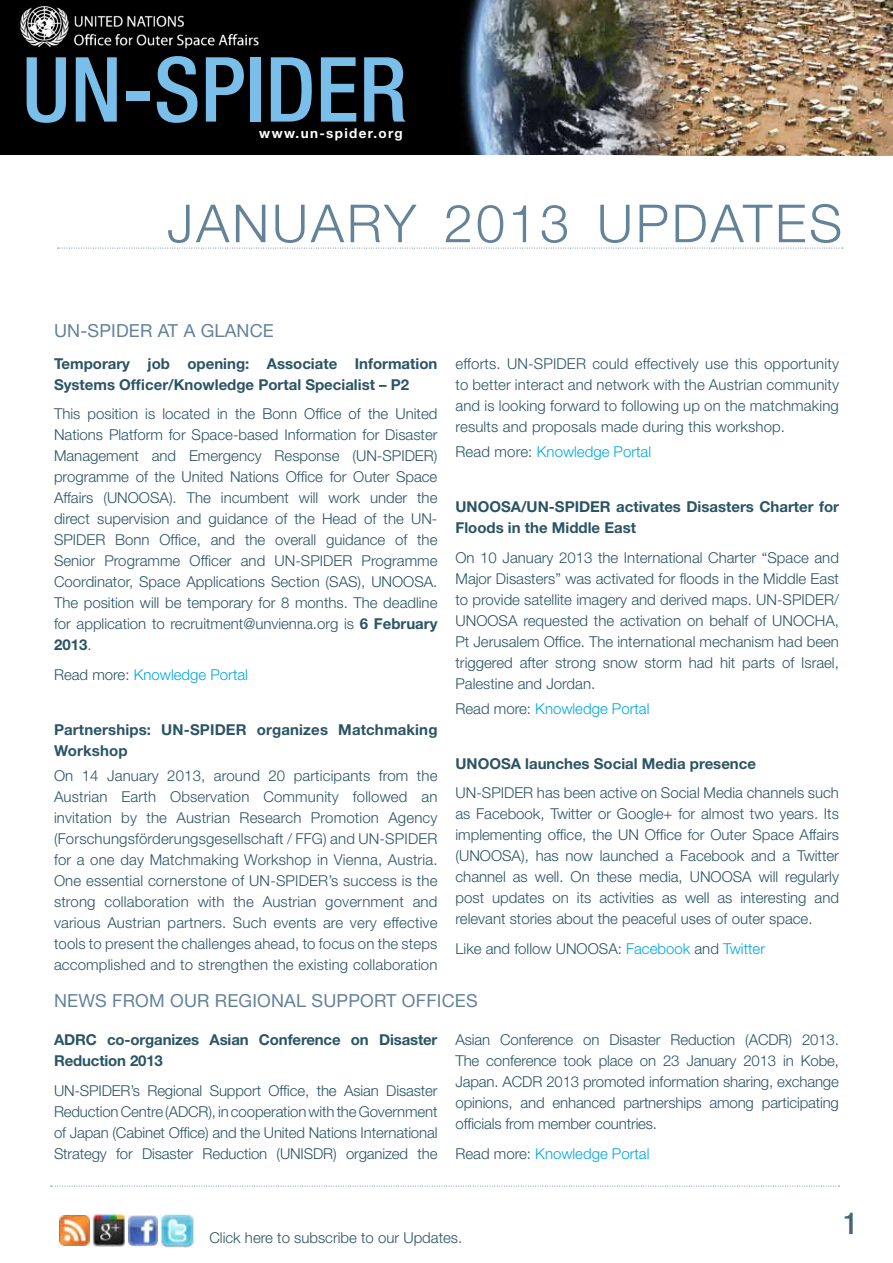
<style>
.page{position:relative;width:893px;height:1263px;background:#fff}
.page>*{position:absolute;margin:0;border:0;box-sizing:border-box;transform-origin:0 0}
.t1{font:500 condensed 90px "Helvetica Neue";color:#79bfea}
.t2{font:300 52.5px "Helvetica Neue";letter-spacing:.055em;color:#648399}
.t3{font:500 condensed 30px "Helvetica Neue";color:#496274}
.t4{font:18px "Helvetica Neue";letter-spacing:.01em;color:#648399}
.t5{font:300 15px/21px "Helvetica Neue";color:#2b5464;text-align:justify}
.t6{font:700 15px/21px "Helvetica Neue";color:#2b5464}
.t7{font:300 15px "Helvetica Neue";color:#00a7e1}
.t8{font:700 13.5px "Helvetica Neue";letter-spacing:.1em;color:#fff}
.s1{font-weight:700}
.s2{color:#2b5464}
.s3{color:#00a7e1}
</style>
<div class="page">
<svg style="left:51px;top:1186px;width:789px;height:1px"></svg>
<img style="left:60px;top:1215px;width:29px;height:30px">
<img style="left:92px;top:1214px;width:33px;height:32px">
<img style="left:128px;top:1215px;width:31px;height:31px">
<img style="left:161px;top:1214px;width:34px;height:33px">
<div style="left:0;top:5px;width:410px;height:150px;background:#000"></div>
<img style="left:410px;top:0;width:185px;height:155px">
<svg style="left:58px;top:248px;width:785px;height:1px"></svg>
<img style="left:595px;top:0;width:298px;height:155px">
<img style="left:19px;top:0;width:241px;height:53px">
<h1 class="t1" style="left:22px;top:36px;width:387px">UN-SPIDER</h1>
<p class="t8" style="left:259px;top:125px;width:145px">www.un-spider.org</p>
<h2 class="t2" style="left:167px;top:191px;width:37px">januar</h2>
<h2 class="t2" style="left:384px;top:191px;width:287px">y 2013 Updates</h2>
<p class="t4" style="left:54px;top:320px;width:219px">UN-SPIDER AT A GLANCE</p>
<p class="t6" style="left:54px;top:353px;width:385px">Temporary job opening: Associate Information<br>Systems Officer/Knowledge Portal Specialist – P2</p>
<p class="t5" style="left:54px;top:403px;width:385px">This position is located in the Bonn Office of the United Nations Platform for Space-based Information for Disaster Management and Emergency Response (UN-SPIDER) programme of the United Nations Office for Outer Space Affairs (UNOOSA). The incumbent will work under the direct supervision and guidance of the Head of the UN-SPIDER Bonn Office, and the overall guidance of the Senior Programme Officer and UN-SPIDER Programme Coordinator, Space Applications Section (SAS), UNOOSA.<br>The position will be temporary for 8 months. The deadline for application to recruitment@unvienna.org is <span class="s1">6 February 2013</span>.</p>
<p class="t7" style="left:54px;top:665px;width:195px"><span class="s2">Read more:</span> Knowledge Portal</p>
<p class="t6" style="left:54px;top:718px;width:385px">Partnerships: UN-SPIDER organizes Matchmaking<br>Workshop</p>
<p class="t5" style="left:54px;top:765px;width:385px">On 14 January 2013, around 20 participants from the Austrian Earth Observation Community followed an invitation by the Austrian Research Promotion Agency (Forschungsförderungsgesellschaft / FFG) and UN-SPIDER for a one day Matchmaking Workshop in Vienna, Austria.<br>One essential cornerstone of UN-SPIDER’s success is the strong collaboration with the Austrian government and various Austrian partners. Such events are very effective tools to present the challenges ahead, to focus on the steps accomplished and to strengthen the existing collaboration</p>
<p class="t5" style="left:455px;top:353px;width:385px">efforts. UN-SPIDER could effectively use this opportunity to better interact and network with the Austrian community and is looking forward to following up on the matchmaking results and proposals made during this workshop.</p>
<p class="t7" style="left:455px;top:443px;width:197px"><span class="s2">Read more:</span> Knowledge Portal</p>
<p class="t6" style="left:455px;top:496px;width:385px">UNOOSA/UN-SPIDER activates Disasters Charter for<br>Floods in the Middle East</p>
<p class="t5" style="left:455px;top:546px;width:385px">On 10 January 2013 the International Charter “Space and Major Disasters” was activated for floods in the Middle East to provide satellite imagery and derived maps. UN-SPIDER/ UNOOSA requested the activation on behalf of UNOCHA, Pt Jerusalem Office. The international mechanism had been triggered after strong snow storm had hit parts of Israel, Palestine and Jordan.</p>
<p class="t7" style="left:455px;top:699px;width:195px"><span class="s2">Read more:</span> Knowledge Portal</p>
<p class="t6" style="left:455px;top:752px;width:302px">UNOOSA launches Social Media presence</p>
<p class="t5" style="left:455px;top:782px;width:385px">UN-SPIDER has been active on Social Media channels such as Facebook, Twitter or Google+ for almost two years. Its implementing office, the UN Office for Outer Space Affairs (UNOOSA), has now launched a Facebook and a Twitter channel as well. On these media, UNOOSA will regularly post updates on its activities as well as interesting and relevant stories about the peaceful uses of outer space.</p>
<p class="t5" style="left:455px;top:937px;width:311px">Like and follow UNOOSA: <span class="s3">Facebook</span> and <span class="s3">Twitter</span></p>
<p class="t4" style="left:54px;top:990px;width:271px">NEWS FROM OUR REGIONAL SUPP</p>
<p class="t4" style="left:360px;top:990px;width:107px">ORT OFFICES</p>
<p class="t6" style="left:54px;top:1029px;width:385px">ADRC co-organizes Asian Conference on Disaster<br>Reduction 2013</p>
<p class="t5" style="left:54px;top:1079px;width:385px">UN-SPIDER’s Regional Support Office, the Asian Disaster Reduction Centre (ADCR), in cooperation with the Government of Japan (Cabinet Office) and the United Nations International Strategy for Disaster Reduction (UNISDR) organized the</p>
<p class="t5" style="left:455px;top:1029px;width:385px">Asian Conference on Disaster Reduction (ACDR) 2013.<br>The conference took place on 23 January 2013 in Kobe, Japan. ACDR 2013 promoted information sharing, exchange opinions, and enhanced partnerships among participating officials from member countries.</p>
<p class="t7" style="left:455px;top:1144px;width:195px"><span class="s2">Read more:</span> Knowledge Portal</p>
<p class="t5" style="left:209px;top:1227px;width:254px">Click here to subscribe to our Updates.</p>
<h3 class="t3" style="left:843px;top:1206px;width:16px">1</h3>
</div>
